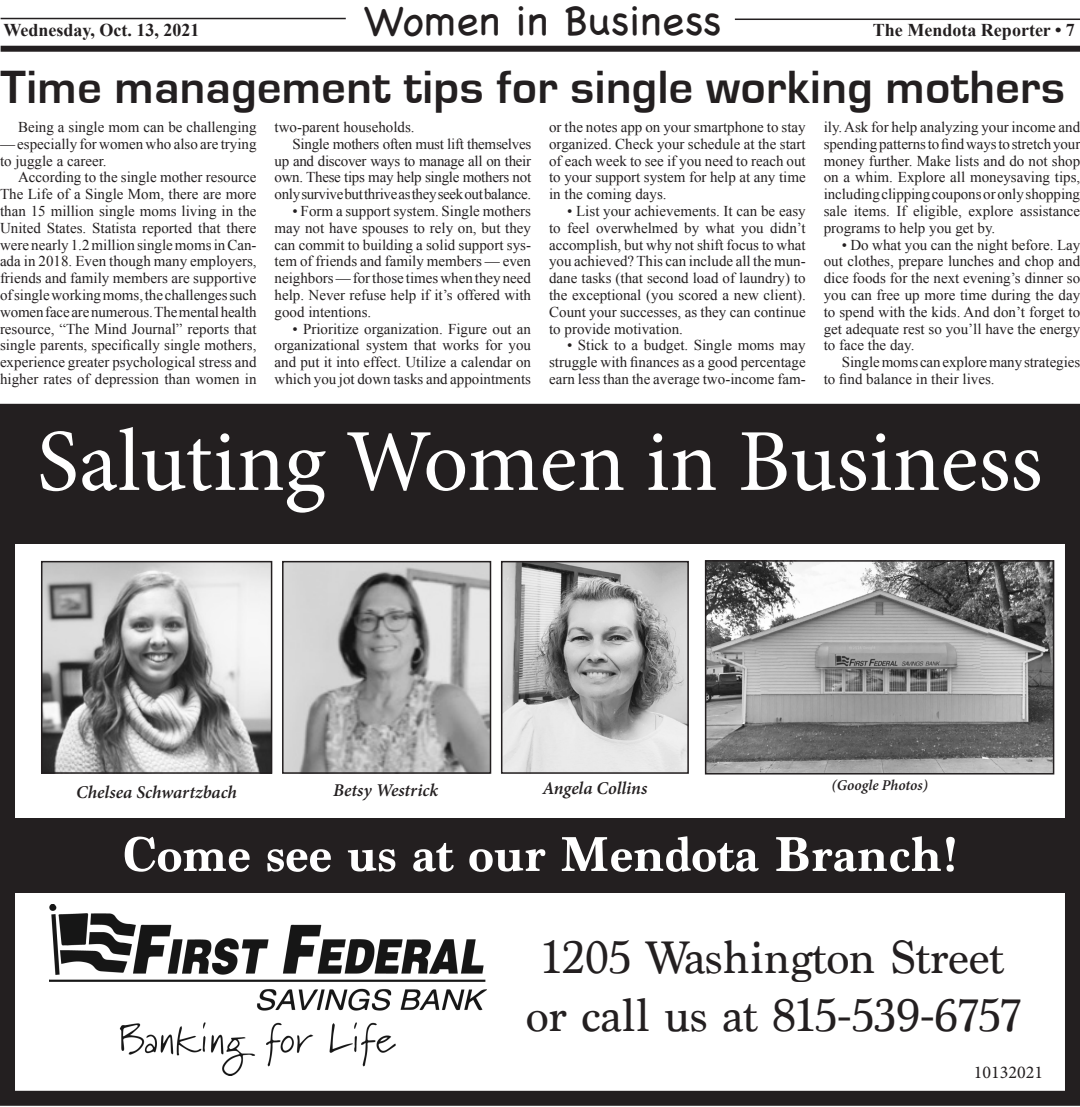
<style>
.page{position:relative;width:1080px;height:1107px;background:#fff}
.page>*{position:absolute;margin:0;border:0;box-sizing:border-box;transform-origin:0 0}
.t1{font:88.5px "Minion Pro";letter-spacing:-.005em;color:#fff}
.t2{font:700 51px "Marion";color:#fff}
.t3{font:48px/57.6px "Marion";color:#231f20;text-align:center}
.No_indent{font:700 48px "Eurostile";letter-spacing:.01em;color:#231f20}
.t4{font:42px "Chalkboard";color:#231f20}
.t5{font:italic 600 18px "Minion Pro";color:#231f20}
.t6{font:700 18px "Times New Roman";color:#231f20}
.t7{font:18px "Minion Pro";color:#231f20}
.NORMAL_Body_Copy{font:15px/16.8px "Times New Roman";color:#231f20;text-align:justify}
.t8{font:italic 600 15px "Minion Pro";color:#231f20}
</style>
<div class="page">
<div style="left:1px;top:46px;width:1078px;height:6px;background:#231f20"></div>
<hr style="left:1px;top:18px;width:345px;height:1px;background:#231f20">
<hr style="left:734px;top:19px;width:345px;height:1px;background:#231f20">
<div style="left:0;top:404px;width:1079px;height:702px;border:15px solid #231f20"></div>
<div style="left:12px;top:819px;width:1058px;height:74px;background:#231f20"></div>
<img style="left:50px;top:904px;width:436px;height:172px">
<img style="left:44px;top:564px;width:225px;height:207px">
<div style="left:41px;top:561px;width:231px;height:213px;border:2px solid #231f20"></div>
<img style="left:285px;top:564px;width:203px;height:207px">
<div style="left:282px;top:561px;width:209px;height:213px;border:2px solid #231f20"></div>
<img style="left:504px;top:564px;width:181px;height:207px">
<div style="left:501px;top:561px;width:187px;height:213px;border:2px solid #231f20"></div>
<div style="left:6px;top:410px;width:1065px;height:134px;background:#231f20"></div>
<img style="left:707px;top:563px;width:344px;height:209px">
<div style="left:704px;top:560px;width:350px;height:215px;border:2px solid #231f20"></div>
<p class="t6" style="left:3px;top:18px;width:198px">Wednesday, Oct. 13, 2021</p>
<h3 class="t4" style="left:364px;top:-4px;width:359px">Women in Business</h3>
<p class="t6" style="left:872px;top:18px;width:203px">The Mendota Reporter • 7</p>
<p class="No_indent" style="left:1px;top:61px;width:1065px">Time management tips for single working mothers</p>
<p class="NORMAL_Body_Copy" style="left:18px;top:118px;width:240px">Being a single mom can be challenging</p>
<p class="NORMAL_Body_Copy" style="left:0;top:135px;width:258px">— especially for women who also are trying to juggle a career.</p>
<p class="NORMAL_Body_Copy" style="left:0;top:169px;width:258px;text-indent:18px">According to the single mother resource The Life of a Single Mom, there are more than 15 million single moms living in the United States. Statista reported that there were nearly 1.2 million single moms in Can&shy;ada in 2018. Even though many employers, friends and family members are supportive of single working moms, the challenges such women face are numerous. The mental health resource, “The Mind Journal” reports that single parents, specifically single mothers, experience greater psychological stress and higher rates of depression than women in</p>
<p class="NORMAL_Body_Copy" style="left:274px;top:118px;width:141px">two-parent households.</p>
<p class="NORMAL_Body_Copy" style="left:274px;top:135px;width:258px;text-indent:18px">Single mothers often must lift themselves up and discover ways to manage all on their own. These tips may help single mothers not only survive but thrive as they seek out balance.</p>
<p class="NORMAL_Body_Copy" style="left:274px;top:202px;width:258px;text-indent:18px">• Form a support system. Single mothers may not have spouses to rely on, but they can commit to building a solid support sys&shy;tem of friends and family members — even neighbors — for those times when they need help. Never refuse help if it’s offered with good intentions.</p>
<p class="NORMAL_Body_Copy" style="left:274px;top:320px;width:258px;text-indent:18px">• Prioritize organization. Figure out an organizational system that works for you and put it into effect. Utilize a calendar on which you jot down tasks and appointments</p>
<p class="NORMAL_Body_Copy" style="left:549px;top:118px;width:258px">or the notes app on your smartphone to stay organized. Check your schedule at the start of each week to see if you need to reach out to your support system for help at any time in the coming days.</p>
<p class="NORMAL_Body_Copy" style="left:549px;top:202px;width:258px;text-indent:18px">• List your achievements. It can be easy to feel overwhelmed by what you didn’t accomplish, but why not shift focus to what you achieved? This can include all the mun&shy;dane tasks (that second load of laundry) to the exceptional (you scored a new client).<br>Count your successes, as they can continue to provide motivation.</p>
<p class="NORMAL_Body_Copy" style="left:549px;top:337px;width:258px;text-indent:18px">• Stick to a budget. Single moms may struggle with finances as a good percentage earn less than the average two-income fam-</p>
<p class="NORMAL_Body_Copy" style="left:823px;top:118px;width:258px">ily. Ask for help analyzing your income and spending patterns to find ways to stretch your money further. Make lists and do not shop on a whim. Explore all moneysaving tips, including clipping coupons or only shopping sale items. If eligible, explore assistance programs to help you get by.</p>
<p class="NORMAL_Body_Copy" style="left:823px;top:236px;width:258px;text-indent:18px">• Do what you can the night before. Lay out clothes, prepare lunches and chop and dice foods for the next evening’s dinner so you can free up more time during the day to spend with the kids. And don’t forget to get adequate rest so you’ll have the energy to face the day.</p>
<p class="NORMAL_Body_Copy" style="left:823px;top:353px;width:258px;text-indent:18px">Single moms can explore many strategies to find balance in their lives.</p>
<p class="t1" style="left:37px;top:402px;width:1007px">Saluting Women in Business</p>
<p class="t5" style="left:76px;top:779px;width:162px">Chelsea Schwartzbach</p>
<p class="t5" style="left:333px;top:777px;width:106px">Betsy Westrick</p>
<p class="t5" style="left:542px;top:776px;width:106px">Angela Collins</p>
<p class="t8" style="left:831px;top:775px;width:98px">(Google Photos)</p>
<p class="t2" style="left:122px;top:825px;width:838px">Come see us at our Mendota Branch!</p>
<p class="t3" style="left:526px;top:930px;width:496px">1205 Washington Street or call us at 815-539-6757</p>
<p class="t7" style="left:973px;top:1061px;width:71px">10132021</p>
</div>
